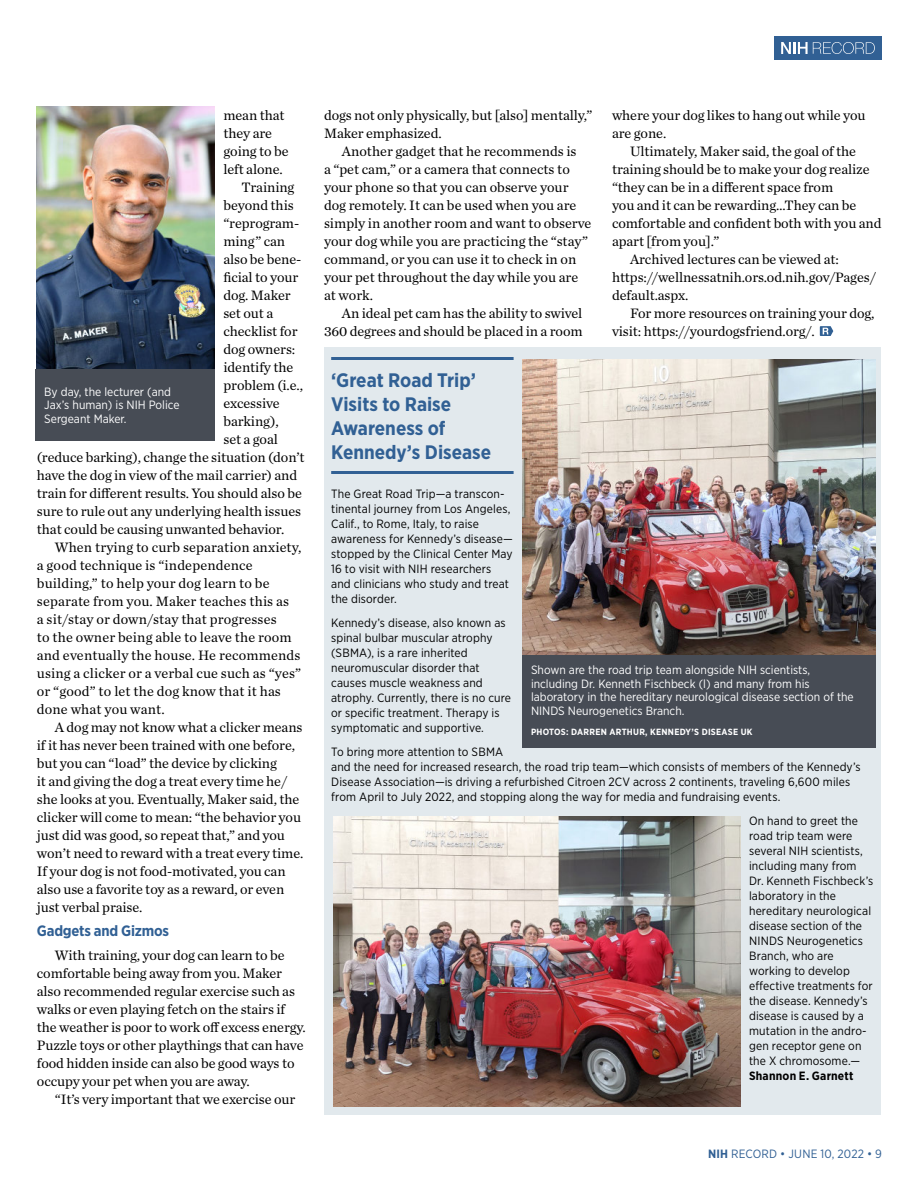
<style>
.page{position:relative;width:918px;height:1188px;background:#fff}
.page>*{position:absolute;margin:0;border:0;box-sizing:border-box;transform-origin:0 0}
.Head_1_Line_Rules_wi{font:700 19.5px/24px "Gotham Narrow";color:#316094}
.Head_2_Subheads_Body{font:700 15px "Gotham Narrow";letter-spacing:-.015em;color:#316094}
.Body_1{font:14.25px/18px "Chronicle Text G1";letter-spacing:-.005em;color:#000}
.Body_2__Briefs_and_S{font:12px/15px "Gotham Narrow";letter-spacing:.01em;color:#000}
.Photo_caption_revers{font:12px/13.5px "Gotham Narrow";color:#fff}
.t1{font:12px "Gotham Narrow";letter-spacing:.015em;color:#316094}
.Photo_credit_reverse{font:700 9px "Gotham Narrow";letter-spacing:.03em;color:#fff}
.s1{font-weight:700}
</style>
<div class="page">
<div style="left:774px;top:36px;width:108px;height:24px;background:#316094"></div>
<svg style="left:781px;top:42px;width:94px;height:12px"></svg>
<div style="left:325px;top:347px;width:556px;height:768px;background:#e2e9ed"></div>
<img style="left:36px;top:107px;width:178px;height:262px">
<div style="left:35px;top:369px;width:179px;height:71px;background:#474c55"></div>
<hr style="left:331px;top:357px;width:183px;height:3px;background:#316094">
<hr style="left:331px;top:471px;width:183px;height:3px;background:#316094">
<svg style="left:820px;top:326px;width:13px;height:10px"></svg>
<img style="left:523px;top:360px;width:352px;height:296px">
<img style="left:333px;top:816px;width:407px;height:290px">
<div style="left:522px;top:656px;width:354px;height:92px;background:#474c55"></div>
<p class="Body_1" style="left:223px;top:105px;width:67px">mean that they are going to be left alone.</p>
<p class="Body_1" style="left:241px;top:177px;width:54px">Training</p>
<p class="Body_1" style="left:223px;top:195px;width:72px">beyond this</p>
<p class="Body_1" style="left:223px;top:213px;width:77px">“reprogram-</p>
<p class="Body_1" style="left:223px;top:231px;width:63px">ming” can</p>
<p class="Body_1" style="left:223px;top:249px;width:80px">also be bene-</p>
<p class="Body_1" style="left:223px;top:267px;width:76px">ficial to your</p>
<p class="Body_1" style="left:223px;top:285px;width:69px">dog. Maker</p>
<p class="Body_1" style="left:223px;top:303px;width:51px">set out a</p>
<p class="Body_1" style="left:223px;top:321px;width:76px">checklist for</p>
<p class="Body_1" style="left:223px;top:339px;width:73px">dog owners:</p>
<p class="Body_1" style="left:223px;top:357px;width:71px">identify the</p>
<p class="Body_1" style="left:223px;top:375px;width:81px">problem (i.e.,</p>
<p class="Body_1" style="left:223px;top:393px;width:58px">excessive</p>
<p class="Body_1" style="left:223px;top:411px;width:57px">barking),</p>
<p class="Body_1" style="left:223px;top:429px;width:56px">set a goal</p>
<p class="Body_1" style="left:37px;top:447px;width:269px">(reduce barking), change the situation (don’t</p>
<p class="Body_1" style="left:37px;top:465px;width:262px">have the dog in view of the mail carrier) and</p>
<p class="Body_1" style="left:37px;top:483px;width:266px">train for different results. You should also be</p>
<p class="Body_1" style="left:37px;top:501px;width:266px">sure to rule out any underlying health issues</p>
<p class="Body_1" style="left:37px;top:519px;width:249px">that could be causing unwanted behavior.</p>
<p class="Body_1" style="left:37px;top:537px;width:266px;text-indent:18px">When trying to curb separation anxiety, a good technique is “independence building,” to help your dog learn to be separate from you. Maker teaches this as<br>a sit/stay or down/stay that progresses<br>to the owner being able to leave the room and eventually the house. He recommends using a clicker or a verbal cue such as “yes” or “good” to let the dog know that it has done what you want.</p>
<p class="Body_1" style="left:37px;top:717px;width:268px;text-indent:18px">A dog may not know what a clicker means if it has never been trained with one before, but you can “load” the device by clicking<br>it and giving the dog a treat every time he/ she looks at you. Eventually, Maker said, the clicker will come to mean: “the behavior you just did was good, so repeat that,” and you won’t need to reward with a treat every time.<br>If your dog is not food-motivated, you can also use a favorite toy as a reward, or even just verbal praise.</p>
<p class="Head_2_Subheads_Body" style="left:37px;top:921px;width:134px">Gadgets and Gizmos</p>
<p class="Body_1" style="left:37px;top:945px;width:270px;text-indent:18px">With training, your dog can learn to be comfortable being away from you. Maker also recommended regular exercise such as walks or even playing fetch on the stairs if the weather is poor to work off excess energy.<br>Puzzle toys or other playthings that can have food hidden inside can also be good ways to occupy your pet when you are away.</p>
<p class="Body_1" style="left:55px;top:1089px;width:242px">“It’s very important that we exercise our</p>
<p class="Photo_caption_revers" style="left:44px;top:385px;width:137px">By day, the lecturer (and<br>Jax’s human) is NIH Police<br>Sergeant Maker.</p>
<p class="Body_1" style="left:324px;top:105px;width:270px">dogs not only physically, but [also] mentally,”<br>Maker emphasized.</p>
<p class="Body_1" style="left:324px;top:141px;width:269px;text-indent:18px">Another gadget that he recommends is<br>a “pet cam,” or a camera that connects to your phone so that you can observe your dog remotely. It can be used when you are simply in another room and want to observe your dog while you are practicing the “stay” command, or you can use it to check in on your pet throughout the day while you are at work.</p>
<p class="Body_1" style="left:324px;top:303px;width:260px;text-align:right">An ideal pet cam has the ability to swivel<br>360 degrees and should be placed in a room</p>
<p class="Body_1" style="left:612px;top:105px;width:255px">where your dog likes to hang out while you are gone.</p>
<p class="Body_1" style="left:612px;top:141px;width:271px;text-indent:18px">Ultimately, Maker said, the goal of the training should be to make your dog realize “they can be in a different space from<br>you and it can be rewarding…They can be comfortable and confident both with you and apart [from you].”</p>
<p class="Body_1" style="left:612px;top:249px;width:265px;text-indent:18px">Archived lectures can be viewed at: https://wellnessatnih.ors.od.nih.gov/Pages/ default.aspx.</p>
<p class="Body_1" style="left:612px;top:303px;width:264px;text-indent:18px">For more resources on training your dog, visit: https://yourdogsfriend.org/.</p>
<p class="Head_1_Line_Rules_wi" style="left:331px;top:368px;width:161px">‘Great Road Trip’<br>Visits to Raise<br>Awareness of<br>Kennedy’s Disease</p>
<p class="Body_2__Briefs_and_S" style="left:331px;top:486px;width:183px">The Great Road Trip—a transcon&shy;tinental journey from Los Angeles,<br>Calif., to Rome, Italy, to raise awareness for Kennedy’s disease— stopped by the Clinical Center May<br>16 to visit with NIH researchers and clinicians who study and treat the disorder.</p>
<p class="Body_2__Briefs_and_S" style="left:331px;top:615px;width:181px">Kennedy’s disease, also known as spinal bulbar muscular atrophy (SBMA), is a rare inherited neuromuscular disorder that causes muscle weakness and atrophy. Currently, there is no cure or specific treatment. Therapy is symptomatic and supportive.</p>
<p class="Body_2__Briefs_and_S" style="left:331px;top:744px;width:531px">To bring more attention to SBMA<br>and the need for increased research, the road trip team—which consists of members of the Kennedy’s Disease Association—is driving a refurbished Citroen 2CV across 2 continents, traveling 6,600 miles from April to July 2022, and stopping along the way for media and fundraising events.</p>
<p class="Body_2__Briefs_and_S" style="left:749px;top:813px;width:126px">On hand to greet the road trip team were several NIH scientists, including many from<br>Dr. Kenneth Fischbeck’s laboratory in the hereditary neurological disease section of the<br>NINDS Neurogenetics<br>Branch, who are working to develop effective treatments for the disease. Kennedy’s disease is caused by a mutation in the andro&shy;gen receptor gene on the X chromosome.—<br><span class="s1">Shannon E. Garnett</span></p>
<p class="Photo_caption_revers" style="left:531px;top:663px;width:324px">Shown are the road trip team alongside NIH scientists, including Dr. Kenneth Fischbeck (l) and many from his laboratory in the hereditary neurological disease section of the NINDS Neurogenetics Branch.</p>
<p class="Photo_credit_reverse" style="left:531px;top:726px;width:223px">PHOTOS: DARREN ARTHUR, KENNEDY’S DISEASE UK</p>
<p class="t1" style="left:708px;top:1146px;width:175px"><span class="s1">NIH</span> RECORD • JUNE 10, 2022 • 9</p>
</div>
